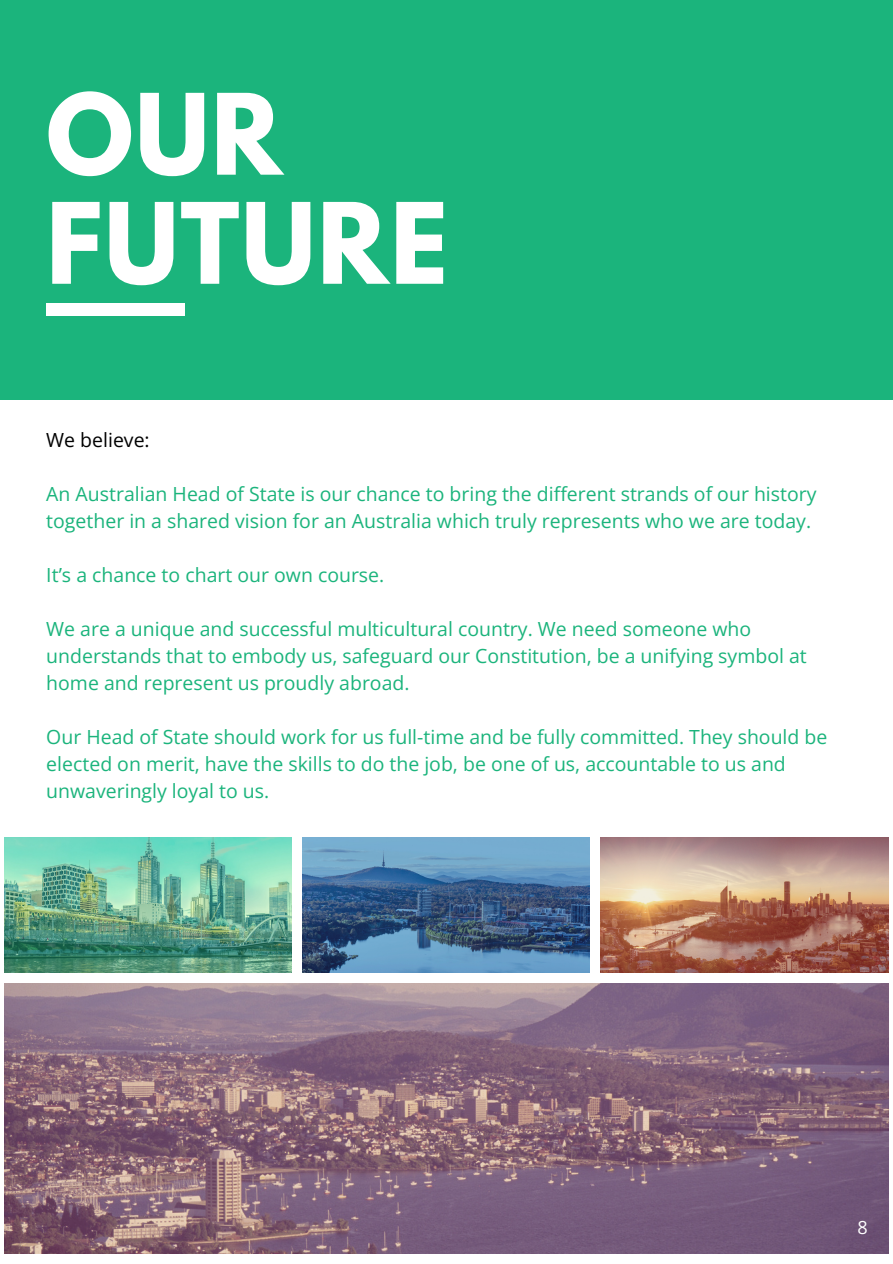
<style>
.page{position:relative;width:893px;height:1264px;background:#fff}
.page>*{position:absolute;margin:0;border:0;box-sizing:border-box;transform-origin:0 0}
.t1{font:700 99.15px "League Spartan";letter-spacing:.02em;color:#fff}
.t2{font:19.5px/27px "Open Sans";color:#1bb47c}
.t3{font:19.5px "Open Sans";color:#000}
.t4{font:18px "Open Sans";color:#fff}
</style>
<div class="page">
<img style="left:4px;top:837px;width:287px;height:135px">
<img style="left:302px;top:837px;width:287px;height:135px">
<img style="left:600px;top:837px;width:288px;height:135px">
<img style="left:4px;top:983px;width:884px;height:270px">
<div style="left:0;top:0;width:892px;height:399px;background:#1bb47c"></div>
<div style="left:46px;top:303px;width:139px;height:13px;background:#fff"></div>
<p class="t1" style="left:46px;top:85px;width:237px">OUR</p>
<p class="t1" style="left:46px;top:194px;width:403px">FUTURE</p>
<p class="t3" style="left:46px;top:426px;width:105px">We believe:</p>
<p class="t2" style="left:46px;top:480px;width:771px">An Australian Head of State is our chance to bring the different strands of our history together in a shared vision for an Australia which truly represents who we are today.</p>
<p class="t2" style="left:46px;top:561px;width:339px">It’s a chance to chart our own course.</p>
<p class="t2" style="left:46px;top:615px;width:762px">We are a unique and successful multicultural country. We need someone who understands that to embody us, safeguard our Constitution, be a unifying symbol at home and represent us proudly abroad.</p>
<p class="t2" style="left:46px;top:723px;width:782px">Our Head of State should work for us full-time and be fully committed. They should be elected on merit, have the skills to do the job, be one of us, accountable to us and unwaveringly loyal to us.</p>
<p class="t4" style="left:857px;top:1214px;width:12px">8</p>
</div>
